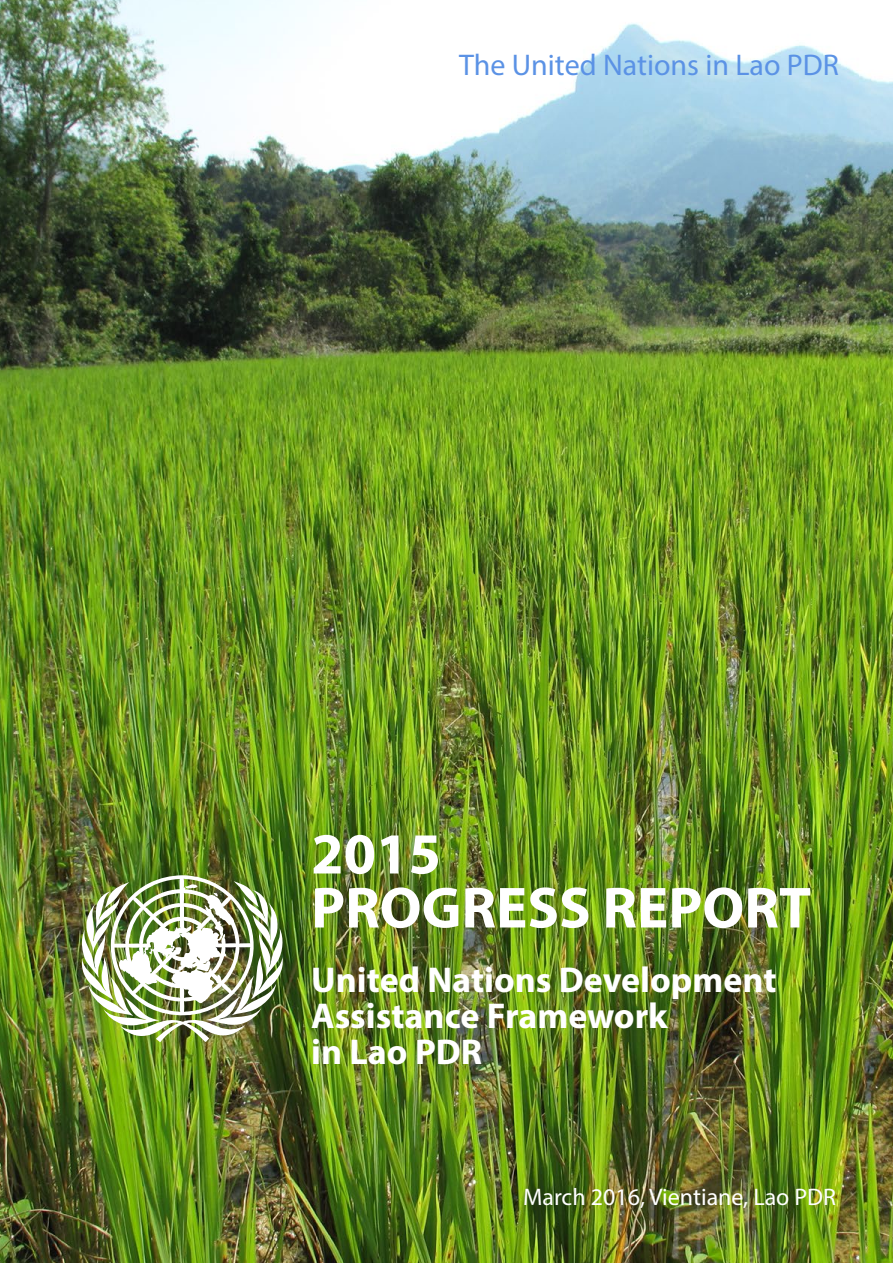
<style>
.page{position:relative;width:893px;height:1263px;background:#fff}
.page>*{position:absolute;margin:0;border:0;box-sizing:border-box;transform-origin:0 0}
.t1{font:700 58.5px/54px "Myriad Pro";color:#fff}
.t2{font:700 36px/36px "Myriad Pro";color:#fff}
.t3{font:30px "Myriad Pro";color:#5b92e5}
.t4{font:24px "Myriad Pro";color:#fff}
</style>
<div class="page">
<img style="left:0;top:0;width:893px;height:1263px">
<img style="left:82px;top:875px;width:201px;height:167px">
<p class="t3" style="left:459px;top:47px;width:381px">The United Nations in Lao PDR</p>
<h1 class="t1" style="left:311px;top:825px;width:501px">2015<br>PROGRESS REPORT</h1>
<p class="t2" style="left:311px;top:960px;width:467px">United Nations Development<br>Assistance Framework<br>in Lao PDR</p>
<p class="t4" style="left:523px;top:1182px;width:315px">March 2016, Vientiane, Lao PDR</p>
</div>
